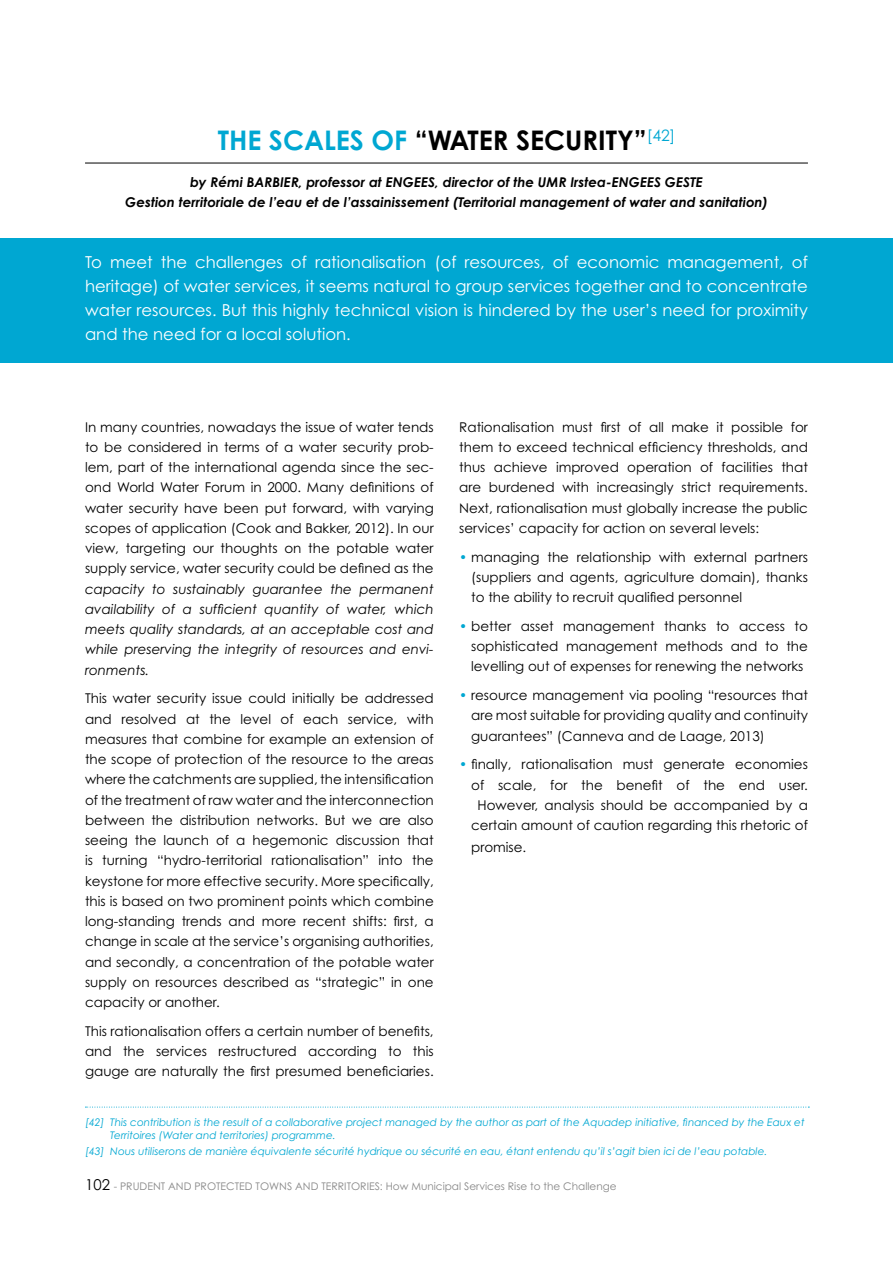
<style>
.page{position:relative;width:893px;height:1263px;background:#fff}
.page>*{position:absolute;margin:0;border:0;box-sizing:border-box;transform-origin:0 0}
.t1{font:700 27px "Century Gothic";color:#000}
.t2{font:16.5px/24px "Century Gothic";color:#fff;text-align:justify}
.t3{font:13.5px/20.2px "Century Gothic";color:#000;text-align:justify}
.t4{font:italic 13.5px/20.2px "Century Gothic";color:#000;text-align:justify}
.t5{font:italic 700 13.5px/20.2px "Century Gothic";color:#000;text-align:center}
.t6{font:italic 10.5px/12.6px "Century Gothic";color:#00a7d2}
.t7{font:10.5px "Century Gothic";color:#878787}
.s1{color:#00a7d2}
.s2{font-size:15px;color:#000}
</style>
<div class="page">
<div style="left:0;top:238px;width:893px;height:125px;background:#00a7d2"></div>
<hr style="left:85px;top:163px;width:723px;height:1px;background:#000">
<svg style="left:85px;top:1107px;width:724px;height:1px"></svg>
<h1 class="t1" style="left:218px;top:123px;width:459px"><span class="s1">THE SCALES OF</span> “WATER SECURITY”<sup>[42]</sup></h1>
<p class="t5" style="left:125px;top:172px;width:644px">by Rémi BARBIER, professor at ENGEES, director of the UMR Irstea-ENGEES GESTE<br>Gestion territoriale de l’eau et de l’assainissement (Territorial management of water and sanitation)</p>
<p class="t2" style="left:85px;top:250px;width:724px">To meet the challenges of rationalisation (of resources, of economic management, of heritage) of water services, it seems natural to group services together and to concentrate water resources. But this highly technical vision is hindered by the user’s need for proximity and the need for a local solution.</p>
<p class="t3" style="left:85px;top:416px;width:350px">In many countries, nowadays the issue of water tends to be considered in terms of a water security prob&shy;lem, part of the international agenda since the sec&shy;ond World Water Forum in 2000. Many definitions of water security have been put forward, with varying scopes of application (Cook and Bakker, 2012). In our view, targeting our thoughts on the potable water supply service, water security could be defined as the</p>
<p class="t4" style="left:85px;top:578px;width:350px">capacity to sustainably guarantee the permanent availability of a sufficient quantity of water, which meets quality standards, at an acceptable cost and while preserving the integrity of resources and envi&shy;ronments.</p>
<p class="t3" style="left:85px;top:688px;width:350px">This water security issue could initially be addressed and resolved at the level of each service, with measures that combine for example an extension of the scope of protection of the resource to the areas where the catchments are supplied, the intensification of the treatment of raw water and the interconnection between the distribution networks. But we are also seeing the launch of a hegemonic discussion that is turning “hydro-territorial rationalisation” into the keystone for more effective security. More specifically, this is based on two prominent points which combine long-standing trends and more recent shifts: first, a change in scale at the service’s organising authorities, and secondly, a concentration of the potable water supply on resources described as “strategic” in one capacity or another.</p>
<p class="t3" style="left:85px;top:1021px;width:350px">This rationalisation offers a certain number of benefits, and the services restructured according to this gauge are naturally the first presumed beneficiaries.</p>
<p class="t3" style="left:459px;top:416px;width:350px">Rationalisation must first of all make it possible for them to exceed technical efficiency thresholds, and thus achieve improved operation of facilities that are burdened with increasingly strict requirements.<br>Next, rationalisation must globally increase the public services’ capacity for action on several levels:</p>
<p class="t3" style="left:471px;top:546px;width:338px;text-indent:-12px"><span class="s1">•</span> managing the relationship with external partners (suppliers and agents, agriculture domain), thanks to the ability to recruit qualified personnel</p>
<p class="t3" style="left:471px;top:616px;width:338px;text-indent:-12px"><span class="s1">•</span> better asset management thanks to access to sophisticated management methods and to the levelling out of expenses for renewing the networks</p>
<p class="t3" style="left:471px;top:685px;width:338px;text-indent:-12px"><span class="s1">•</span> resource management via pooling “resources that are most suitable for providing quality and continuity guarantees” (Canneva and de Laage, 2013)</p>
<p class="t3" style="left:459px;top:754px;width:350px;text-align:right"><span class="s1">•</span> finally, rationalisation must generate economies of scale, for the benefit of the end user.<br>However, analysis should be accompanied by a certain amount of caution regarding this rhetoric of</p>
<p class="t3" style="left:471px;top:836px;width:57px">promise.</p>
<p class="t6" style="left:110px;top:1116px;width:696px;text-indent:-25px">[42] This contribution is the result of a collaborative project managed by the author as part of the Aquadep initiative, financed by the Eaux et<br>Territoires (Water and territories) programme.</p>
<p class="t6" style="left:85px;top:1145px;width:684px">[43] Nous utiliserons de manière équivalente sécurité hydrique ou sécurité en eau, étant entendu qu’il s’agit bien ici de l’eau potable.</p>
<p class="t7" style="left:85px;top:1179px;width:533px"><span class="s2">102</span> - PRUDENT AND PROTECTED TOWNS AND TERRITORIES: How Municipal Services Rise to the Challenge</p>
</div>
